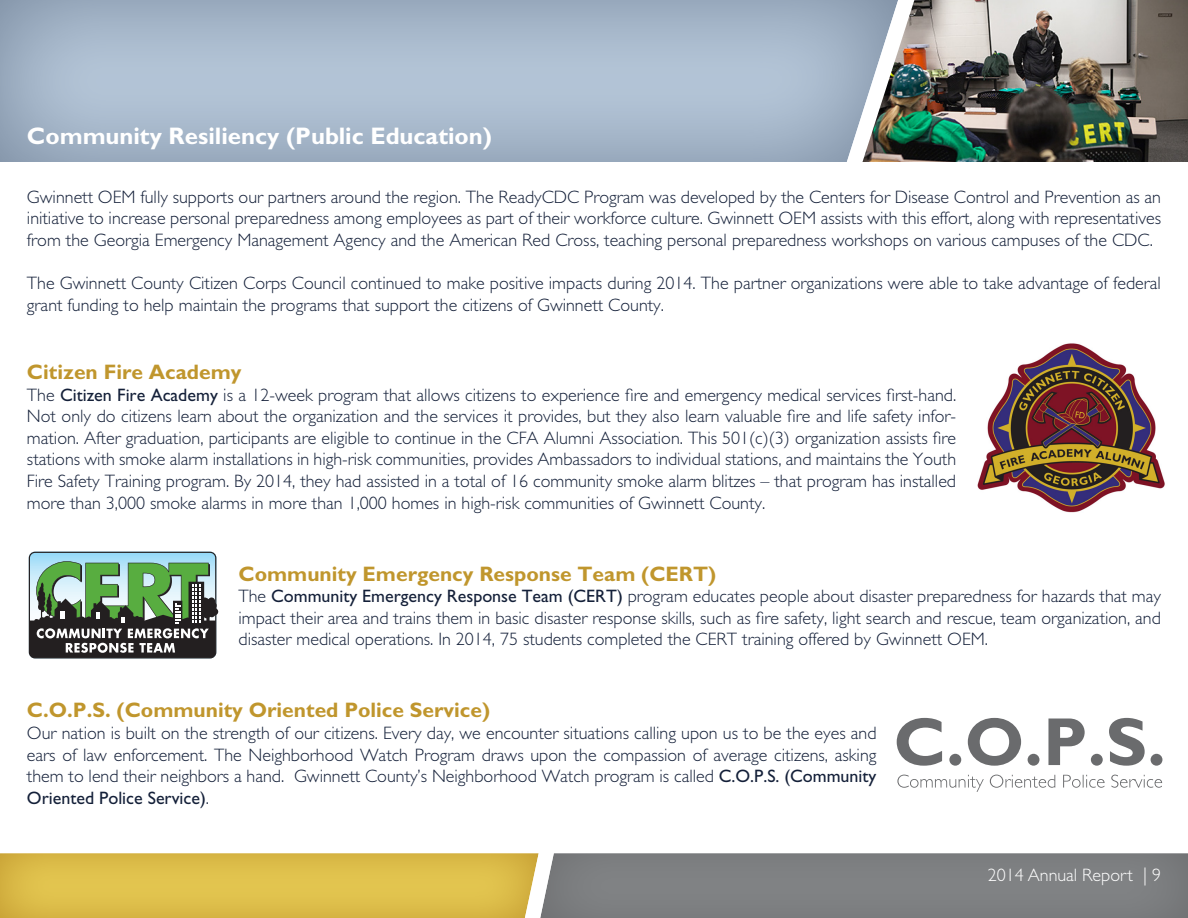
<style>
.page{position:relative;width:1188px;height:918px;background:#fff}
.page>*{position:absolute;margin:0;border:0;box-sizing:border-box;transform-origin:0 0}
.t1{font:700 24px "Gill Sans";color:#fff}
.t2{font:700 21px "Gill Sans";color:#c0962d}
.t3{font:300 18px/21.6px "Gill Sans";color:#142039;text-align:justify}
.t4{font:300 18px "Gill Sans";color:#fff}
.s1{font-weight:400}
</style>
<div class="page">
<img style="left:898px;top:0;width:290px;height:162px">
<div style="left:0;top:0;width:898px;height:164px;background:#abc5e4;opacity:.7"></div>
<svg style="left:0;top:853px;width:538px;height:65px;background:#dcbd4c"></svg>
<div style="left:538px;top:851px;width:650px;height:67px;background:#7e8082"></div>
<img style="left:977px;top:343px;width:188px;height:170px">
<svg style="left:29px;top:552px;width:189px;height:106px;background:#6c8672"></svg>
<svg style="left:897px;top:775px;width:265px;height:17px"></svg>
<svg style="left:897px;top:718px;width:265px;height:48px"></svg>
<p class="t1" style="left:27px;top:121px;width:467px">Community Resiliency (Public Education)</p>
<p class="t3" style="left:27px;top:186px;width:1136px">Gwinnett OEM fully supports our partners around the region. The ReadyCDC Program was developed by the Centers for Disease Control and Prevention as an initiative to increase personal preparedness among employees as part of their workforce culture. Gwinnett OEM assists with this effort, along with representatives from the Georgia Emergency Management Agency and the American Red Cross, teaching personal preparedness workshops on various campuses of the CDC.</p>
<p class="t3" style="left:27px;top:272px;width:1136px">The Gwinnett County Citizen Corps Council continued to make positive impacts during 2014. The partner organizations were able to take advantage of federal grant funding to help maintain the programs that support the citizens of Gwinnett County.</p>
<p class="t2" style="left:27px;top:359px;width:216px">Citizen Fire Academy</p>
<p class="t3" style="left:27px;top:384px;width:931px">The <span class="s1">Citizen Fire Academy</span> is a 12-week program that allows citizens to experience fire and emergency medical services first-hand.<br>Not only do citizens learn about the organization and the services it provides, but they also learn valuable fire and life safety infor&shy;mation. After graduation, participants are eligible to continue in the CFA Alumni Association. This 501(c)(3) organization assists fire stations with smoke alarm installations in high-risk communities, provides Ambassadors to individual stations, and maintains the Youth Fire Safety Training program. By 2014, they had assisted in a total of 16 community smoke alarm blitzes – that program has installed more than 3,000 smoke alarms in more than 1,000 homes in high-risk communities of Gwinnett County.</p>
<p class="t2" style="left:238px;top:561px;width:479px">Community Emergency Response Team (CERT)</p>
<p class="t3" style="left:238px;top:585px;width:924px">The <span class="s1">Community Emergency Response Team (CERT)</span> program educates people about disaster preparedness for hazards that may impact their area and trains them in basic disaster response skills, such as fire safety, light search and rescue, team organization, and disaster medical operations. In 2014, 75 students completed the CERT training offered by Gwinnett OEM.</p>
<p class="t2" style="left:27px;top:698px;width:465px">C.O.P.S. (Community Oriented Police Service)</p>
<p class="t3" style="left:27px;top:722px;width:851px">Our nation is built on the strength of our citizens. Every day, we encounter situations calling upon us to be the eyes and ears of law enforcement. The Neighborhood Watch Program draws upon the compassion of average citizens, asking them to lend their neighbors a hand. Gwinnett County’s Neighborhood Watch program is called <span class="s1">C.O.P.S. (Community Oriented Police Service)</span>.</p>
<p class="t4" style="left:988px;top:864px;width:175px">2014 Annual Report | 9</p>
</div>
